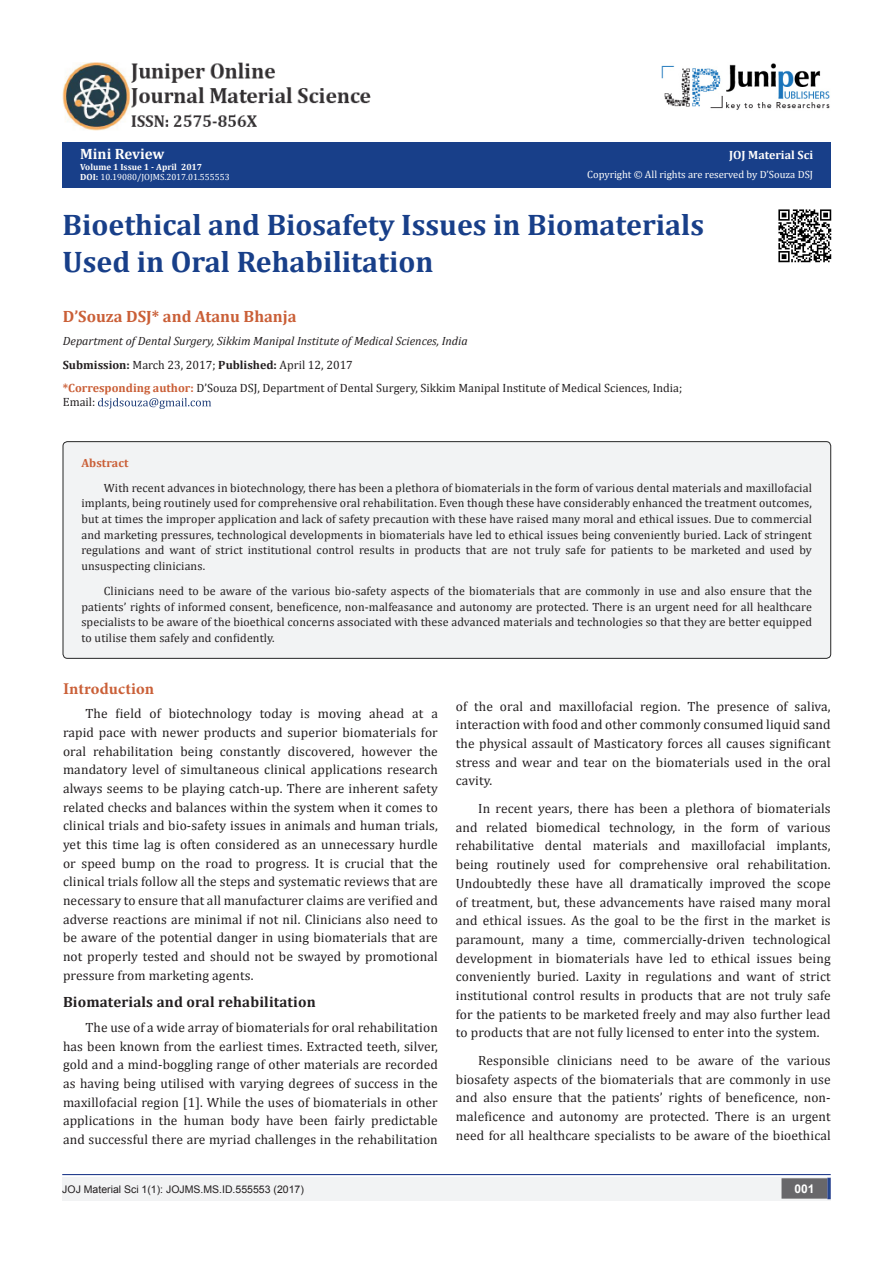
<style>
.page{position:relative;width:893px;height:1263px;background:#fff}
.page>*{position:absolute;margin:0;border:0;box-sizing:border-box;transform-origin:0 0}
.t1{font:700 29.85px "Cambria";color:#183f89}
.t2{font:700 16.5px "Cambria";color:#ca5f37}
.t3{font:700 16.5px "Minion Pro";letter-spacing:.005em;color:#ca5f37}
.t4{font:700 15px "Cambria";letter-spacing:.01em;color:#231f20}
.t5{font:700 15px "Cambria";color:#fffefc}
.t6{font:13.5px/18.8px "Cambria";letter-spacing:.01em;color:#231f20;text-align:justify}
.t7{font:12px/15.8px "Cambria";color:#231f20;text-align:justify}
.t8{font:italic 12px "Cambria";color:#231f20}
.t9{font:700 12px "Cambria";color:#fffefc}
.t10{font:700 12px "Cambria";letter-spacing:.01em;color:#ca5f37}
.t11{font:700 12px "Arial";color:#fff}
.t12{font:10.5px "Arial";color:#231f20}
.t13{font:10.5px "Cambria";color:#fffefc}
.t14{font:9px "Cambria";color:#fff}
.t15{font:700 9px "Cambria";color:#fffefc}
.s1{font-weight:700;color:#fffefc}
.s2{font-weight:700}
.s3{font-weight:700;color:#ca5f37}
</style>
<div class="page">
<div style="left:62px;top:143px;width:769px;height:45px;background:#183f89"></div>
<svg style="left:98px;top:398px;width:113px;height:11px"></svg>
<div style="left:63px;top:442px;width:768px;height:216px;background:#f2f3f4;border-radius:4px"></div>
<div style="left:63px;top:441px;width:768px;height:218px;border:1px solid #262626;border-radius:4px"></div>
<div style="left:62px;top:1177px;width:393px;height:24px;background:#f2f3f4"></div>
<div style="left:455px;top:1177px;width:376px;height:24px;background:#f2f3f4"></div>
<div style="left:782px;top:1179px;width:45px;height:19px;background:#68676a"></div>
<div style="left:781px;top:1178px;width:46px;height:20px;border:2px solid #68676a"></div>
<svg style="left:827px;top:1178px;width:4px;height:21px"></svg>
<hr style="left:62px;top:1174px;width:769px;height:1px;background:#253f8e">
<img style="left:778px;top:209px;width:54px;height:54px">
<img style="left:662px;top:63px;width:168px;height:47px">
<img style="left:62px;top:62px;width:309px;height:69px">
<p class="t5" style="left:80px;top:143px;width:86px">Mini Review</p>
<p class="t15" style="left:80px;top:160px;width:123px">Volume 1 Issue 1 - April 2017</p>
<p class="t14" style="left:80px;top:172px;width:151px"><span class="s1">DOI:</span> 10.19080/JOJMS.2017.01.555553</p>
<p class="t9" style="left:729px;top:147px;width:86px">JOJ Material Sci</p>
<p class="t13" style="left:587px;top:168px;width:227px">Copyright © All rights are reserved by D’Souza DSJ</p>
<p class="t1" style="left:63px;top:204px;width:643px">Bioethical and Biosafety Issues in Biomaterials</p>
<p class="t1" style="left:63px;top:241px;width:372px">Used in Oral Rehabilitation</p>
<p class="t2" style="left:63px;top:304px;width:235px">D’Souza DSJ* and Atanu Bhanja</p>
<p class="t8" style="left:63px;top:333px;width:406px">Department of Dental Surgery, Sikkim Manipal Institute of Medical Sciences, India</p>
<p class="t7" style="left:63px;top:356px;width:292px"><span class="s2">Submission:</span> March 23, 2017; <span class="s2">Published:</span> April 12, 2017</p>
<p class="t7" style="left:63px;top:381px;width:621px;line-height:14.4px"><span class="s3">*Corresponding author:</span> D’Souza DSJ, Department of Dental Surgery, Sikkim Manipal Institute of Medical Sciences, India;<br>Email:</p>
<p class="t10" style="left:81px;top:454px;width:49px">Abstract</p>
<p class="t7" style="left:81px;top:480px;width:732px;text-indent:22px">With recent advances in biotechnology, there has been a plethora of biomaterials in the form of various dental materials and maxillofacial implants, being routinely used for comprehensive oral rehabilitation. Even though these have considerably enhanced the treatment outcomes, but at times the improper application and lack of safety precaution with these have raised many moral and ethical issues. Due to commercial and marketing pressures, technological developments in biomaterials have led to ethical issues being conveniently buried. Lack of stringent regulations and want of strict institutional control results in products that are not truly safe for patients to be marketed and used by unsuspecting clinicians.</p>
<p class="t7" style="left:81px;top:583px;width:732px;text-indent:22px">Clinicians need to be aware of the various bio-safety aspects of the biomaterials that are commonly in use and also ensure that the patients’ rights of informed consent, beneficence, non-malfeasance and autonomy are protected. There is an urgent need for all healthcare specialists to be aware of the bioethical concerns associated with these advanced materials and technologies so that they are better equipped to utilise them safely and confidently.</p>
<p class="t3" style="left:63px;top:677px;width:93px">Introduction</p>
<p class="t6" style="left:63px;top:704px;width:376px;text-indent:22px">The field of biotechnology today is moving ahead at a rapid pace with newer products and superior biomaterials for oral rehabilitation being constantly discovered, however the mandatory level of simultaneous clinical applications research always seems to be playing catch-up. There are inherent safety related checks and balances within the system when it comes to clinical trials and bio-safety issues in animals and human trials, yet this time lag is often considered as an unnecessary hurdle or speed bump on the road to progress. It is crucial that the clinical trials follow all the steps and systematic reviews that are necessary to ensure that all manufacturer claims are verified and adverse reactions are minimal if not nil. Clinicians also need to be aware of the potential danger in using biomaterials that are not properly tested and should not be swayed by promotional pressure from marketing agents.</p>
<p class="t4" style="left:63px;top:992px;width:254px">Biomaterials and oral rehabilitation</p>
<p class="t6" style="left:63px;top:1018px;width:376px;text-indent:22px">The use of a wide array of biomaterials for oral rehabilitation has been known from the earliest times. Extracted teeth, silver, gold and a mind-boggling range of other materials are recorded as having being utilised with varying degrees of success in the maxillofacial region [1]. While the uses of biomaterials in other applications in the human body have been fairly predictable and successful there are myriad challenges in the rehabilitation</p>
<p class="t6" style="left:456px;top:697px;width:376px">of the oral and maxillofacial region. The presence of saliva, interaction with food and other commonly consumed liquid sand the physical assault of Masticatory forces all causes significant stress and wear and tear on the biomaterials used in the oral cavity.</p>
<p class="t6" style="left:456px;top:799px;width:376px;text-indent:22px">In recent years, there has been a plethora of biomaterials and related biomedical technology, in the form of various rehabilitative dental materials and maxillofacial implants, being routinely used for comprehensive oral rehabilitation.<br>Undoubtedly these have all dramatically improved the scope of treatment, but, these advancements have raised many moral and ethical issues. As the goal to be the first in the market is paramount, many a time, commercially-driven technological development in biomaterials have led to ethical issues being conveniently buried. Laxity in regulations and want of strict institutional control results in products that are not truly safe for the patients to be marketed freely and may also further lead to products that are not fully licensed to enter into the system.</p>
<p class="t6" style="left:456px;top:1051px;width:376px;text-indent:22px">Responsible clinicians need to be aware of the various biosafety aspects of the biomaterials that are commonly in use and also ensure that the patients’ rights of beneficence, non&shy;maleficence and autonomy are protected. There is an urgent need for all healthcare specialists to be aware of the bioethical</p>
<p class="t12" style="left:62px;top:1182px;width:243px">JOJ Material Sci 1(1): JOJMS.MS.ID.555553 (2017)</p>
<p class="t11" style="left:794px;top:1180px;width:22px">001</p>
</div>
